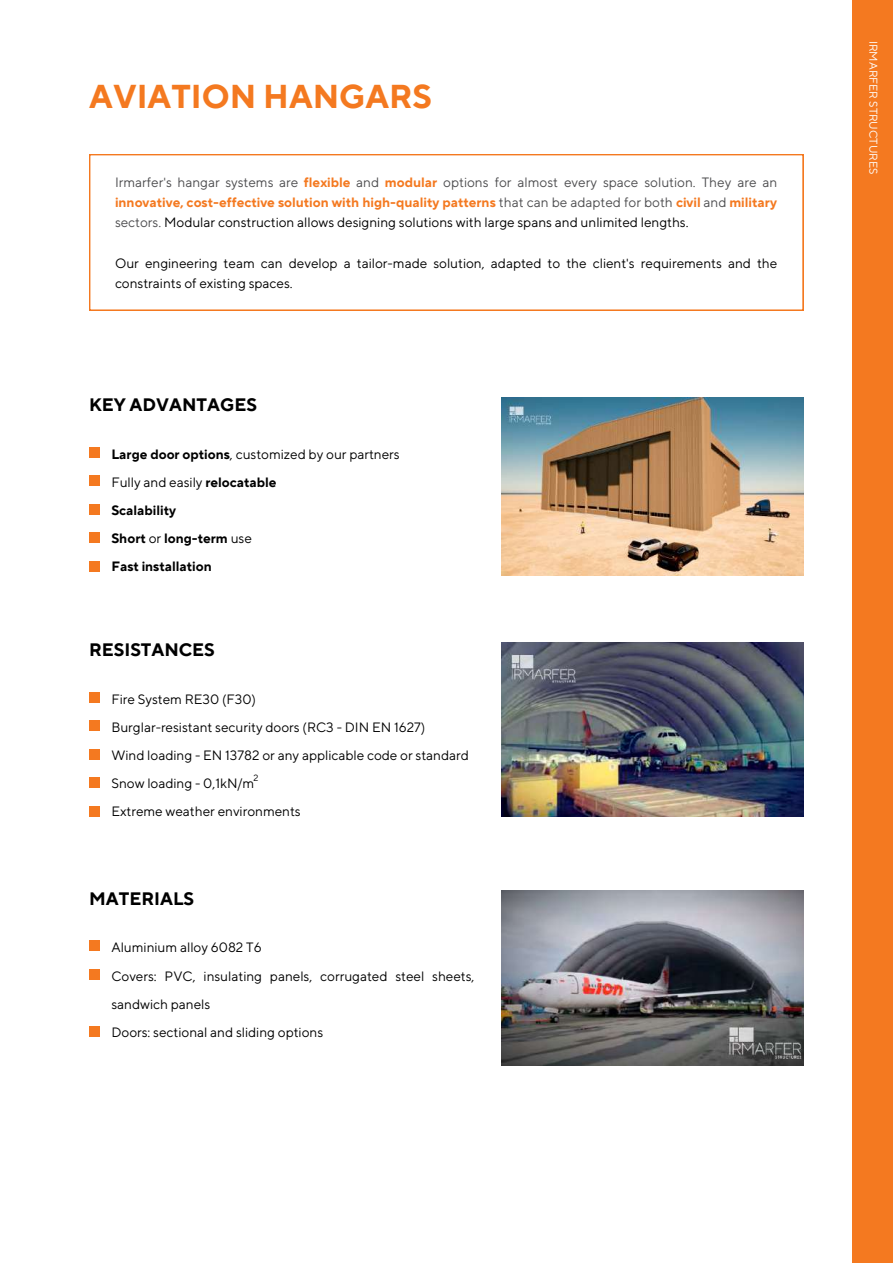
<style>
.page{position:relative;width:893px;height:1264px;background:#fff}
.page>*{position:absolute;margin:0;border:0;box-sizing:border-box;transform-origin:0 0}
.t1{font:700 33px "TT Norms Pro";color:#f47920}
.t2{font:700 18px "TT Norms Pro";color:#000}
.t3{font:13.5px/28px "TT Norms Pro";color:#000}
.t4{font:13.5px/20.2px "TT Norms Pro";color:#4d4d4f;text-align:justify}
.t5{font:700 13.5px/28px "TT Norms Pro";color:#000}
.t6{font:11.25px "TT Norms Pro";color:#fff}
.t7{font:9px "TT Norms Pro";color:#000}
.s1{font-weight:700;color:#f47920}
.s2{color:#000}
.s3{font-weight:400}
</style>
<div class="page">
<svg style="left:89px;top:154px;width:714px;height:156px"></svg>
<div style="left:852px;top:0;width:40px;height:1262px;background:#f47920"></div>
<div style="left:89px;top:447px;width:11px;height:10px;background:#f47920"></div>
<div style="left:89px;top:475px;width:11px;height:11px;background:#f47920"></div>
<div style="left:89px;top:504px;width:11px;height:10px;background:#f47920"></div>
<div style="left:89px;top:532px;width:11px;height:11px;background:#f47920"></div>
<img style="left:501px;top:397px;width:302px;height:179px">
<div style="left:89px;top:692px;width:11px;height:10px;background:#f47920"></div>
<div style="left:89px;top:720px;width:11px;height:11px;background:#f47920"></div>
<div style="left:89px;top:749px;width:11px;height:10px;background:#f47920"></div>
<div style="left:89px;top:777px;width:11px;height:11px;background:#f47920"></div>
<div style="left:89px;top:806px;width:11px;height:10px;background:#f47920"></div>
<div style="left:89px;top:940px;width:11px;height:11px;background:#f47920"></div>
<div style="left:89px;top:969px;width:11px;height:10px;background:#f47920"></div>
<div style="left:89px;top:1026px;width:11px;height:10px;background:#f47920"></div>
<img style="left:501px;top:642px;width:302px;height:174px">
<img style="left:501px;top:890px;width:302px;height:175px">
<div style="left:89px;top:561px;width:11px;height:10px;background:#f47920"></div>
<h1 class="t1" style="left:89px;top:76px;width:344px">AVIATION HANGARS</h1>
<p class="t4" style="left:115px;top:172px;width:664px">Irmarfer's hangar systems are <span class="s1">flexible</span> and <span class="s1">modular</span> options for almost every space solution. They are an <span class="s1">innovative, cost-effective solution with high-quality patterns</span> that can be adapted for both <span class="s1">civil</span> and <span class="s1">military </span>sectors. <span class="s2">Modular construction allows designing solutions with large spans and unlimited lengths.</span></p>
<p class="t3" style="left:115px;top:253px;width:663px;line-height:20.2px">Our engineering team can develop a tailor-made solution, adapted to the client's requirements and the constraints of existing spaces.</p>
<h2 class="t2" style="left:89px;top:394px;width:169px">KEY ADVANTAGES</h2>
<p class="t5" style="left:111px;top:440px;width:290px">Large door options<span class="s3">, customized by our partners<br>Fully and easily</span> relocatable<br>Scalability<br>Short <span class="s3">or</span> long-term <span class="s3">use<br></span>Fast installation</p>
<h2 class="t2" style="left:89px;top:639px;width:127px">RESISTANCES</h2>
<p class="t3" style="left:111px;top:685px;width:359px">Fire System RE30 (F30)<br>Burglar-resistant security doors (RC3 - DIN EN 1627)<br>Wind loading - EN 13782 or any applicable code or standard Snow loading - 0,1kN/m<br>Extreme weather environments</p>
<p class="t7" style="left:253px;top:772px;width:6px">2</p>
<h2 class="t2" style="left:89px;top:888px;width:106px">MATERIALS</h2>
<p class="t3" style="left:111px;top:934px;width:364px">Aluminium alloy 6082 T6<br>Covers: PVC, insulating panels, corrugated steel sheets, sandwich panels<br>Doors: sectional and sliding options</p>
<p class="t6" style="left:880px;top:41px;width:135px;rotate:90deg">IRMARFER STRUCTURES</p>
</div>
